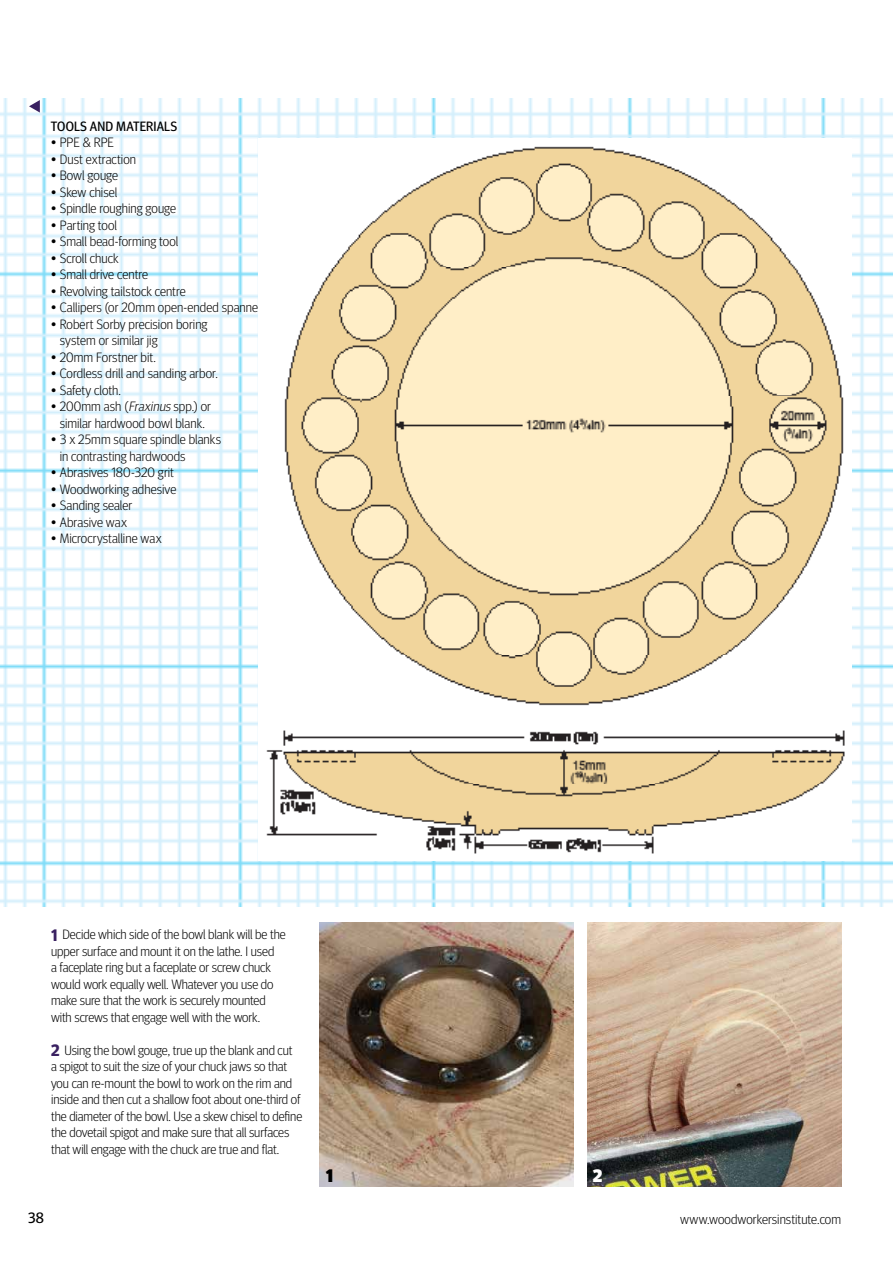
<style>
.page{position:relative;width:893px;height:1263px;background:#fff}
.page>*{position:absolute;margin:0;border:0;box-sizing:border-box;transform-origin:0 0}
.t1{font:900 18px "Meta Headline";color:#000}
.t2{font:900 18px "Meta Headline";color:#fff}
.t3{font:15px "Meta Headline";color:#000}
.t4{font:300 13.5px/16.5px "Meta Headline";color:#000}
.t5{font:13.5px "Meta Headline";letter-spacing:.01em;color:#000}
.s1{font-style:italic}
.s2{font-weight:700;font-size:16.5px;color:#3a2161}
</style>
<div class="page">
<img style="left:0;top:98px;width:893px;height:808px">
<img style="left:319px;top:923px;width:255px;height:263px">
<img style="left:587px;top:923px;width:255px;height:263px">
<svg style="left:29px;top:100px;width:11px;height:13px"></svg>
<img style="left:258px;top:139px;width:593px;height:722px">
<p class="t5" style="left:51px;top:118px;width:128px">TOOLS AND MATERIALS</p>
<p class="t4" style="left:51px;top:134px;width:65px">• PPE &amp; RPE</p>
<p class="t4" style="left:51px;top:151px;width:87px">• Dust extraction</p>
<p class="t4" style="left:51px;top:167px;width:69px">• Bowl gouge</p>
<p class="t4" style="left:51px;top:184px;width:68px">• Skew chisel</p>
<p class="t4" style="left:51px;top:200px;width:127px">• Spindle roughing gouge</p>
<p class="t4" style="left:51px;top:217px;width:68px">• Parting tool</p>
<p class="t4" style="left:51px;top:233px;width:129px">• Small bead-forming tool</p>
<p class="t4" style="left:51px;top:250px;width:69px">• Scroll chuck</p>
<p class="t4" style="left:51px;top:266px;width:99px">• Small drive centre</p>
<p class="t4" style="left:51px;top:283px;width:136px">• Revolving tailstock centre</p>
<p class="t4" style="left:51px;top:299px;width:216px">• Callipers (or 20mm open-ended spanner)</p>
<p class="t4" style="left:60px;top:316px;width:149px;text-indent:-9px">• Robert Sorby precision boring system or similar jig</p>
<p class="t4" style="left:51px;top:349px;width:106px">• 20mm Forstner bit.</p>
<p class="t4" style="left:51px;top:365px;width:168px">• Cordless drill and sanding arbor.</p>
<p class="t4" style="left:51px;top:382px;width:72px">• Safety cloth.</p>
<p class="t4" style="left:51px;top:398px;width:162px;text-align:center">• 200mm ash (<span class="s1">Fraxinus</span> spp.) or similar hardwood bowl blank.</p>
<p class="t4" style="left:60px;top:431px;width:163px;text-indent:-9px">• 3 x 25mm square spindle blanks in contrasting hardwoods</p>
<p class="t4" style="left:51px;top:464px;width:124px">• Abrasives 180-320 grit</p>
<p class="t4" style="left:51px;top:481px;width:127px">• Woodworking adhesive</p>
<p class="t4" style="left:51px;top:497px;width:83px">• Sanding sealer</p>
<p class="t4" style="left:51px;top:514px;width:78px">• Abrasive wax</p>
<p class="t4" style="left:51px;top:530px;width:112px">• Microcrystalline wax</p>
<p class="t4" style="left:51px;top:926px;width:236px"><span class="s2">1</span> Decide which side of the bowl blank will be the upper surface and mount it on the lathe. I used<br>a faceplate ring but a faceplate or screw chuck would work equally well. Whatever you use do make sure that the work is securely mounted with screws that engage well with the work.</p>
<p class="t4" style="left:51px;top:1042px;width:253px"><span class="s2">2</span> Using the bowl gouge, true up the blank and cut<br>a spigot to suit the size of your chuck jaws so that you can re-mount the bowl to work on the rim and inside and then cut a shallow foot about one-third of the diameter of the bowl. Use a skew chisel to define the dovetail spigot and make sure that all surfaces that will engage with the chuck are true and flat.</p>
<h1 class="t1" style="left:326px;top:1165px;width:9px">1</h1>
<h1 class="t2" style="left:593px;top:1165px;width:11px">2</h1>
<p class="t3" style="left:28px;top:1209px;width:17px">38</p>
<p class="t4" style="left:680px;top:1210px;width:162px">www.woodworkersinstitute.com</p>
</div>
